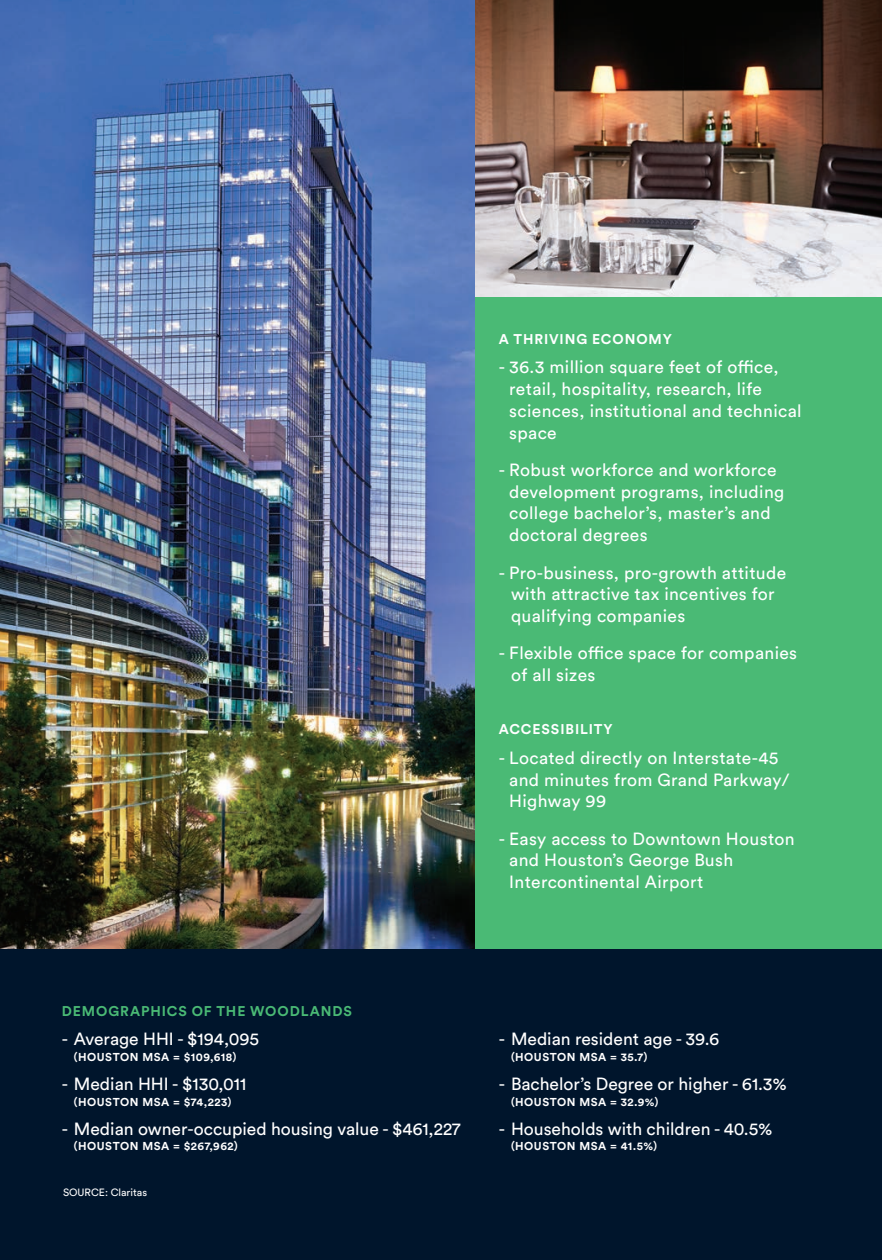
<style>
.page{position:relative;width:882px;height:1260px;background:#fff}
.page>*{position:absolute;margin:0;border:0;box-sizing:border-box;transform-origin:0 0}
.Bullets{font:17.5px/21.7px "Circular Std";letter-spacing:.02em;color:#fff}
.Bullets-2{font:17.5px "Circular Std";color:#fff}
.Bullets-3{font:700 14px "Circular Std";letter-spacing:.06em;color:#fff}
.Bullets-4{font:700 14px "Circular Std";letter-spacing:.065em;color:#4aba75}
.Bullets-5{font:700 11.38px "Circular Std";letter-spacing:.05em;color:#fff}
.Bullets-6{font:10.5px "Circular Std";color:#fff}
</style>
<div class="page">
<img style="left:0;top:0;width:475px;height:949px">
<img style="left:475px;top:0;width:407px;height:297px">
<div style="left:475px;top:297px;width:407px;height:654px;background:#4aba75"></div>
<div style="left:0;top:949px;width:882px;height:311px;background:#00152c"></div>
<p class="Bullets-3" style="left:499px;top:330px;width:175px">A THRIVING ECONOMY</p>
<p class="Bullets" style="left:509px;top:356px;width:294px;text-indent:-11px">- 36.3 million square feet of office, retail, hospitality, research, life sciences, institutional and technical space</p>
<p class="Bullets" style="left:509px;top:459px;width:277px;text-indent:-11px">- Robust workforce and workforce development programs, including college bachelor’s, master’s and doctoral degrees</p>
<p class="Bullets" style="left:511px;top:561px;width:277px;text-indent:-12px">- Pro-business, pro-growth attitude with attractive tax incentives for qualifying companies</p>
<p class="Bullets" style="left:511px;top:642px;width:288px;text-indent:-12px">- Flexible office space for companies of all sizes</p>
<p class="Bullets-3" style="left:499px;top:720px;width:116px">ACCESSIBILITY</p>
<p class="Bullets" style="left:509px;top:747px;width:282px;text-indent:-11px">- Located directly on Interstate-45 and minutes from Grand Parkway/<br>Highway 99</p>
<p class="Bullets" style="left:509px;top:827px;width:287px;text-indent:-11px">- Easy access to Downtown Houston and Houston’s George Bush<br>Intercontinental Airport</p>
<p class="Bullets-4" style="left:62px;top:1003px;width:292px">DEMOGRAPHICS OF THE WOODLANDS</p>
<p class="Bullets-2" style="left:62px;top:1029px;width:199px">- Average HHI - $194,095</p>
<p class="Bullets-5" style="left:74px;top:1050px;width:164px">(HOUSTON MSA = $109,618)</p>
<p class="Bullets-2" style="left:62px;top:1073px;width:186px">- Median HHI - $130,011</p>
<p class="Bullets-5" style="left:74px;top:1094px;width:159px">(HOUSTON MSA = $74,223)</p>
<p class="Bullets-2" style="left:62px;top:1118px;width:401px">- Median owner-occupied housing value - $461,227</p>
<p class="Bullets-5" style="left:74px;top:1139px;width:165px">(HOUSTON MSA = $267,962)</p>
<p class="Bullets-6" style="left:63px;top:1186px;width:86px">SOURCE: Claritas</p>
<p class="Bullets-2" style="left:499px;top:1029px;width:222px">- Median resident age - 39.6</p>
<p class="Bullets-5" style="left:511px;top:1050px;width:138px">(HOUSTON MSA = 35.7)</p>
<p class="Bullets-2" style="left:499px;top:1073px;width:289px">- Bachelor’s Degree or higher - 61.3%</p>
<p class="Bullets-5" style="left:511px;top:1094px;width:149px">(HOUSTON MSA = 32.9%)</p>
<p class="Bullets-2" style="left:499px;top:1118px;width:275px">- Households with children - 40.5%</p>
<p class="Bullets-5" style="left:511px;top:1139px;width:148px">(HOUSTON MSA = 41.5%)</p>
</div>
